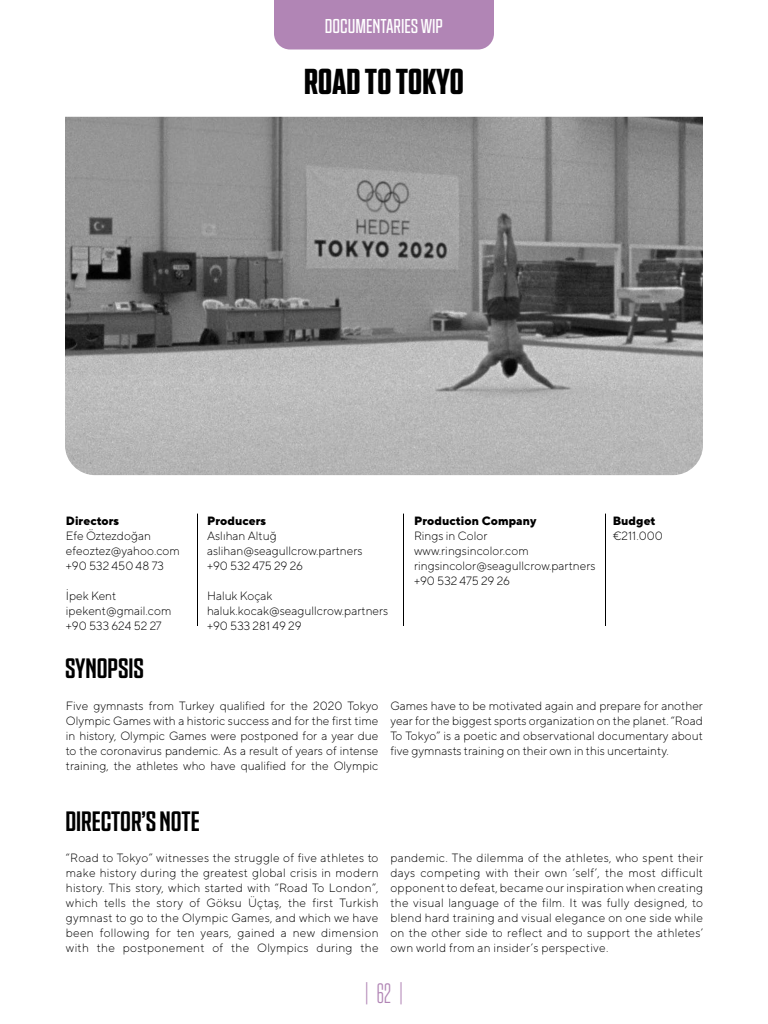
<style>
.page{position:relative;width:768px;height:1024px;background:#fff}
.page>*{position:absolute;margin:0;border:0;box-sizing:border-box;transform-origin:0 0}
.t1{font:36px "NTF Grand Bold";letter-spacing:.005em;color:#000}
.t2{font:28px "NTF Grand Medium";color:#000}
.t3{font:28px "Tungsten Condensed";color:#b185b5}
.t4{font:20px "NTF Grand Regular";color:#fff}
.t5{font:300 12px/15px "TT Norms";color:#000}
.t6{font:800 12px "TT Norms";color:#000}
</style>
<div class="page">
<div style="left:274px;top:0;width:220px;height:50px;background:#b185b5"></div>
<img style="left:65px;top:117px;width:638px;height:358px">
<hr style="left:197px;top:514px;width:1px;height:112px;background:#000">
<hr style="left:403px;top:514px;width:1px;height:112px;background:#000">
<hr style="left:605px;top:514px;width:1px;height:112px;background:#000">
<h3 class="t4" style="left:325px;top:14px;width:120px">DOCUMENTARIES WIP</h3>
<h1 class="t1" style="left:304px;top:60px;width:161px">ROAD TO TOKYO</h1>
<p class="t6" style="left:66px;top:513px;width:55px">Directors</p>
<p class="t5" style="left:66px;top:528px;width:116px">Efe Öztezdoğan efeoztez@yahoo.com +90 532 450 48 73</p>
<p class="t5" style="left:66px;top:588px;width:107px">İpek Kent ipekent@gmail.com +90 533 624 52 27</p>
<h2 class="t2" style="left:65px;top:652px;width:81px">SYNOPSIS</h2>
<p class="t6" style="left:207px;top:513px;width:61px">Producers</p>
<p class="t5" style="left:207px;top:528px;width:157px">Aslıhan Altuğ aslihan@seagullcrow.partners +90 532 475 29 26</p>
<p class="t5" style="left:207px;top:588px;width:183px">Haluk Koçak haluk.kocak@seagullcrow.partners +90 533 281 49 29</p>
<p class="t6" style="left:414px;top:513px;width:124px">Production Company</p>
<p class="t5" style="left:414px;top:528px;width:183px">Rings in Color www.ringsincolor.com ringsincolor@seagullcrow.partners +90 532 475 29 26</p>
<p class="t6" style="left:613px;top:513px;width:45px">Budget</p>
<p class="t5" style="left:613px;top:528px;width:52px">€211.000</p>
<p class="t5" style="left:66px;top:698px;width:314px;text-align:justify">Five gymnasts from Turkey qualified for the 2020 Tokyo Olympic Games with a historic success and for the first time in history, Olympic Games were postponed for a year due to the coronavirus pandemic. As a result of years of intense training, the athletes who have qualified for the Olympic</p>
<p class="t5" style="left:390px;top:698px;width:314px;text-align:justify">Games have to be motivated again and prepare for another year for the biggest sports organization on the planet. “Road To Tokyo” is a poetic and observational documentary about five gymnasts training on their own in this uncertainty.</p>
<h2 class="t2" style="left:65px;top:805px;width:136px">DIRECTOR’S NOTE</h2>
<p class="t5" style="left:66px;top:850px;width:314px;text-align:justify">“Road to Tokyo” witnesses the struggle of five athletes to make history during the greatest global crisis in modern history. This story, which started with “Road To London”, which tells the story of Göksu Üçtaş, the first Turkish gymnast to go to the Olympic Games, and which we have been following for ten years, gained a new dimension with the postponement of the Olympics during the</p>
<p class="t5" style="left:390px;top:850px;width:314px;text-align:justify">pandemic. The dilemma of the athletes, who spent their days competing with their own ‘self’, the most difficult opponent to defeat, became our inspiration when creating the visual language of the film. It was fully designed, to blend hard training and visual elegance on one side while on the other side to reflect and to support the athletes’ own world from an insider’s perspective.</p>
<h2 class="t3" style="left:364px;top:980px;width:41px">| 62 |</h2>
</div>
